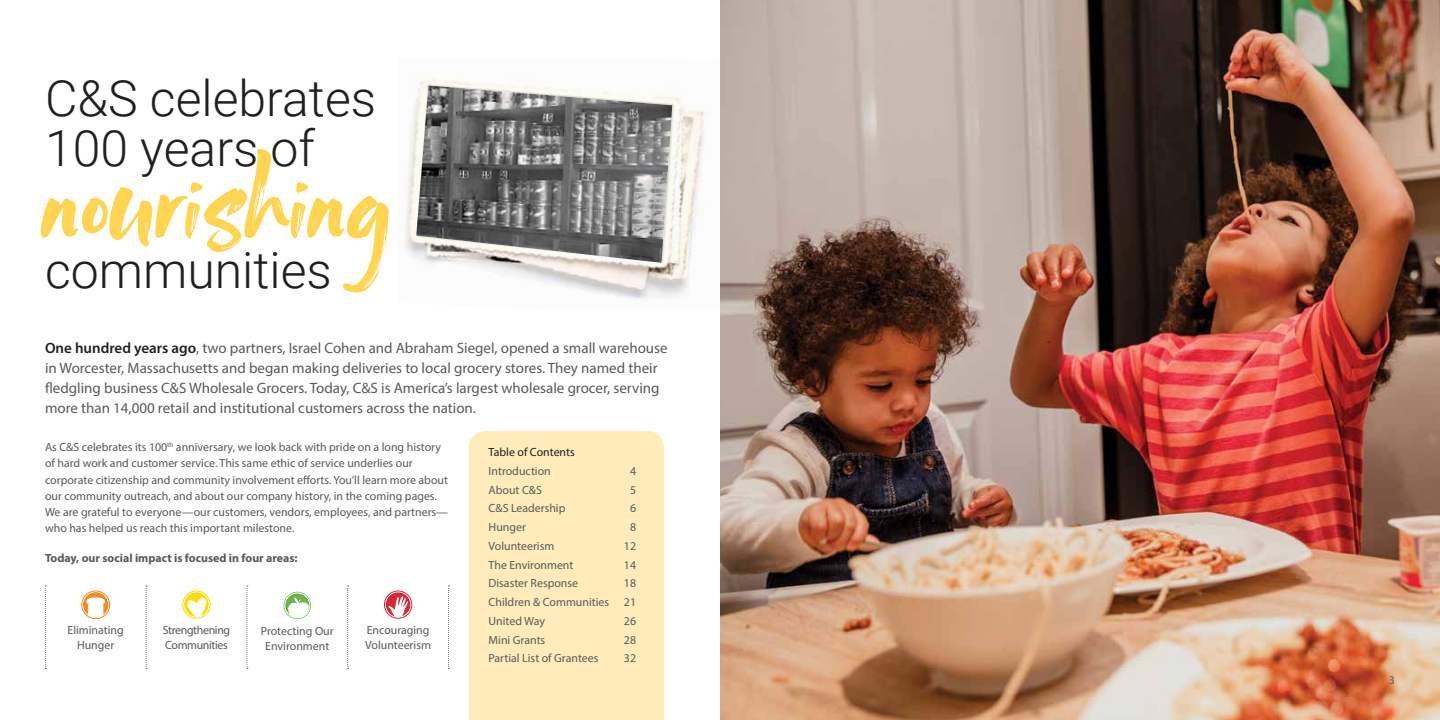
<style>
.page{position:relative;width:1440px;height:720px;background:#fff}
.page>*{position:absolute;margin:0;border:0;box-sizing:border-box;transform-origin:0 0}
.t1{font:82.5px "Rocked";letter-spacing:-.01em;color:#fed450}
.t2{font:300 50px/50px "Roboto";color:#231f20}
.t3{font:15px/20px "Myriad Pro";color:#58595b}
.t4{font:11.88px/16.2px "Myriad Pro";color:#58595b}
.t5{font:700 11.88px "Myriad Pro";color:#58595b}
.t6{font:11.88px/15px "Myriad Pro";letter-spacing:-.03em;color:#58595b}
.t7{font:11.88px "Myriad Pro";color:#231f20}
.s1{font-weight:600;color:#231f20}
</style>
<div class="page">
<div style="left:469px;top:431px;width:195px;height:289px;background:#ffecba"></div>
<img style="left:720px;top:0;width:720px;height:720px">
<img style="left:405px;top:78px;width:303px;height:222px">
<img style="left:416px;top:85px;width:256px;height:178px">
<svg style="left:45px;top:586px;width:1px;height:83px"></svg>
<svg style="left:146px;top:586px;width:1px;height:83px"></svg>
<svg style="left:247px;top:586px;width:1px;height:83px"></svg>
<svg style="left:347px;top:586px;width:2px;height:83px"></svg>
<svg style="left:448px;top:586px;width:2px;height:83px"></svg>
<div style="left:83px;top:592px;width:25px;height:25px;background:#f68b20;border-radius:50%"></div>
<svg style="left:85px;top:597px;width:21px;height:20px"></svg>
<div style="left:82px;top:591px;width:28px;height:28px;border:1px solid #f68b20;border-radius:50%"></div>
<div style="left:184px;top:592px;width:25px;height:25px;background:#fddb03;border-radius:50%"></div>
<svg style="left:184px;top:597px;width:24px;height:20px"></svg>
<div style="left:183px;top:591px;width:27px;height:28px;border:1px solid #fddb03;border-radius:50%"></div>
<div style="left:283px;top:591px;width:29px;height:29px;border:1px solid #fff;border-radius:50%"></div>
<svg style="left:284px;top:592px;width:27px;height:27px"></svg>
<svg style="left:386px;top:592px;width:25px;height:25px"></svg>
<svg style="left:387px;top:596px;width:22px;height:21px"></svg>
<div style="left:384px;top:591px;width:28px;height:28px;border:1px solid #d92733;border-radius:50%"></div>
<h2 class="t2" style="left:45px;top:71px;width:333px">C&amp;S celebrates<br>100 years of</h2>
<h1 class="t1" style="left:45px;top:161px;width:352px">nourishing</h1>
<h2 class="t2" style="left:45px;top:243px;width:288px">communities</h2>
<p class="t3" style="left:45px;top:337px;width:624px"><span class="s1">One hundred years ago</span>, two partners, Israel Cohen and Abraham Siegel, opened a small warehouse in Worcester, Massachusetts and began making deliveries to local grocery stores. They named their fledgling business C&amp;S Wholesale Grocers. Today, C&amp;S is America’s largest wholesale grocer, serving more than 14,000 retail and institutional customers across the nation.</p>
<p class="t4" style="left:45px;top:439px;width:405px">As C&amp;S celebrates its 100<sup>th</sup> anniversary, we look back with pride on a long history of hard work and customer service. This same ethic of service underlies our corporate citizenship and community involvement efforts. You’ll learn more about our community outreach, and about our company history, in the coming pages.<br>We are grateful to everyone—our customers, vendors, employees, and partners— who has helped us reach this important milestone.</p>
<p class="t5" style="left:45px;top:551px;width:254px">Today, our social impact is focused in four areas:</p>
<p class="t7" style="left:489px;top:445px;width:88px">Table of Contents</p>
<p class="t4" style="left:489px;top:463px;width:64px">Introduction</p>
<p class="t4" style="left:630px;top:463px;width:8px">4</p>
<p class="t4" style="left:489px;top:481px;width:55px">About C&amp;S</p>
<p class="t4" style="left:630px;top:481px;width:8px">5</p>
<p class="t4" style="left:489px;top:500px;width:78px">C&amp;S Leadership</p>
<p class="t4" style="left:630px;top:500px;width:8px">6</p>
<p class="t4" style="left:489px;top:519px;width:39px">Hunger</p>
<p class="t4" style="left:630px;top:519px;width:8px">8</p>
<p class="t4" style="left:489px;top:538px;width:67px">Volunteerism</p>
<p class="t4" style="left:624px;top:538px;width:14px">12</p>
<p class="t4" style="left:489px;top:556px;width:86px">The Environment</p>
<p class="t4" style="left:624px;top:556px;width:14px">14</p>
<p class="t4" style="left:489px;top:575px;width:91px">Disaster Response</p>
<p class="t4" style="left:489px;top:574px;width:149px;line-height:18.8px;text-align:justify;text-indent:135px">18<br>Children &amp; Communities 21<br>United Way</p>
<p class="t4" style="left:624px;top:613px;width:14px">26</p>
<p class="t4" style="left:68px;top:622px;width:58px;line-height:15px;text-align:center">Eliminating<br>Hunger</p>
<p class="t6" style="left:163px;top:622px;width:69px">Strengthening<br>Communities</p>
<p class="t4" style="left:261px;top:624px;width:74px;line-height:15px;text-align:center">Protecting Our<br>Environment</p>
<p class="t4" style="left:365px;top:622px;width:67px;line-height:15px">Encouraging<br>Volunteerism</p>
<p class="t4" style="left:489px;top:631px;width:58px">Mini Grants</p>
<p class="t4" style="left:624px;top:631px;width:14px">28</p>
<p class="t4" style="left:489px;top:650px;width:111px">Partial List of Grantees</p>
<p class="t4" style="left:624px;top:650px;width:14px">32</p>
<p class="t4" style="left:1389px;top:672px;width:8px">3</p>
</div>
